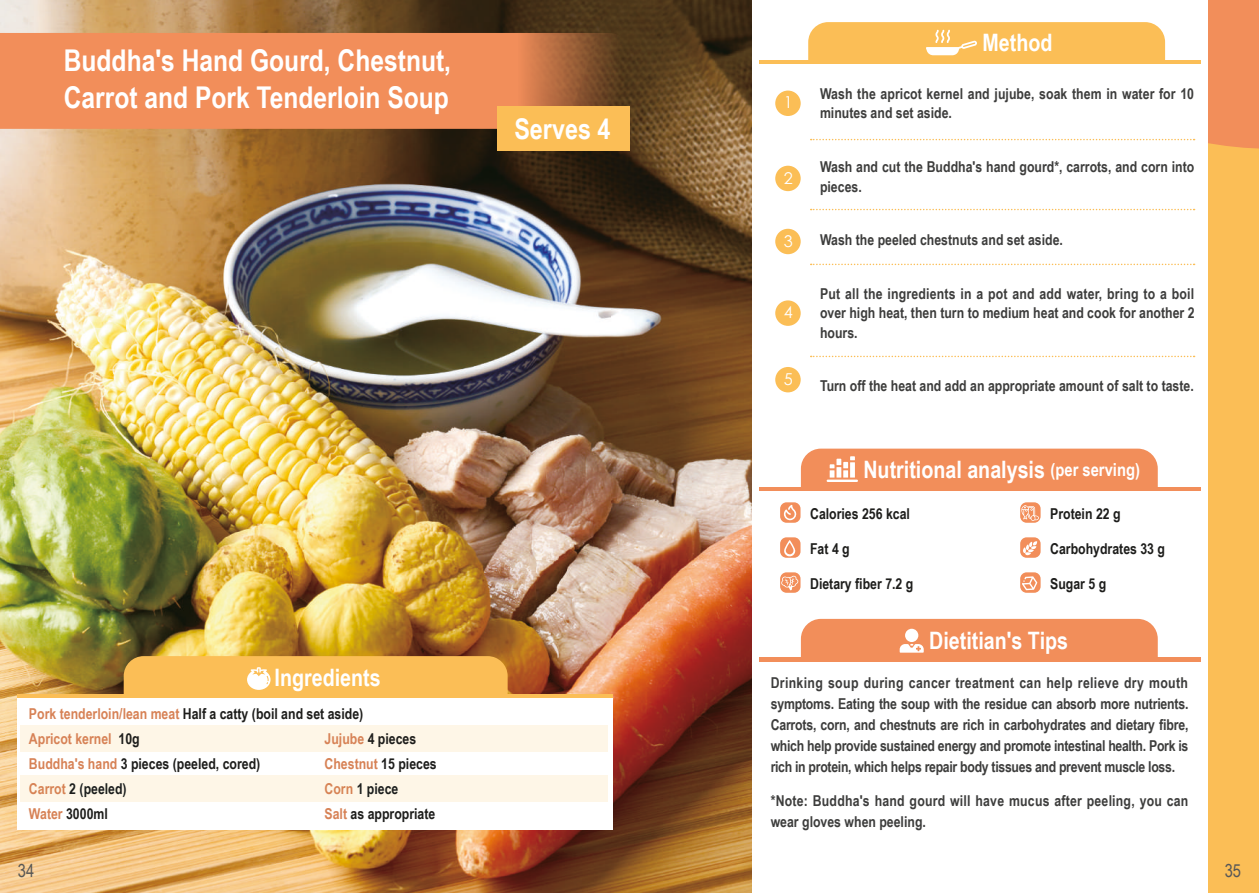
<style>
.page{position:relative;width:1259px;height:893px;background:#fbbe56}
.page>*{position:absolute;margin:0;border:0;box-sizing:border-box;transform-origin:0 0}
.t1{font:700 30px/37.5px "Arial Narrow";color:#fff}
.t2{font:700 28.5px "Arial Narrow";color:#fff}
.t3{font:700 24px "Arial Narrow";color:#fff}
.t4{font:18px "Arial Narrow";color:#575756}
.t5{font:300 16.35px "ST Heiti SC";color:#fff}
.t6{font:700 15px/21px "Arial Narrow";color:#3d3d3c}
.t7{font:700 15px "Arial Narrow";color:#1d1d1b}
.t8{font:700 15px/25px "Arial Narrow";color:#d78256}
.s1{color:#1d1d1b}
.s2{color:#d78256}
.s3{font-size:18px}
</style>
<div class="page">
<img style="left:0;top:0;width:753px;height:893px">
<div style="left:753px;top:0;width:455px;height:893px;background:#fff"></div>
<svg style="left:780px;top:502px;width:20px;height:21px"></svg>
<svg style="left:1020px;top:502px;width:20px;height:21px"></svg>
<svg style="left:780px;top:537px;width:20px;height:21px"></svg>
<svg style="left:1020px;top:537px;width:20px;height:21px"></svg>
<svg style="left:780px;top:572px;width:20px;height:21px"></svg>
<svg style="left:1020px;top:572px;width:20px;height:21px"></svg>
<div style="left:801px;top:449px;width:356px;height:38px;background:#f28e5a"></div>
<hr style="left:759px;top:487px;width:441px;height:3px;background:#f28e5a">
<div style="left:801px;top:619px;width:356px;height:38px;background:#f28e5a"></div>
<div style="left:759px;top:657px;width:441px;height:5px;background:#f28e5a"></div>
<div style="left:774px;top:89px;width:28px;height:28px;background:#fbbe56;border-radius:50%"></div>
<div style="left:773px;top:88px;width:30px;height:30px;border:2px solid #fff;border-radius:50%"></div>
<div style="left:774px;top:165px;width:28px;height:27px;background:#fbbe56;border-radius:50%"></div>
<div style="left:773px;top:163px;width:30px;height:30px;border:2px solid #fff;border-radius:50%"></div>
<div style="left:774px;top:228px;width:28px;height:27px;background:#fbbe56;border-radius:50%"></div>
<div style="left:773px;top:226px;width:30px;height:31px;border:2px solid #fff;border-radius:50%"></div>
<div style="left:774px;top:299px;width:28px;height:28px;background:#fbbe56;border-radius:50%"></div>
<div style="left:773px;top:298px;width:30px;height:30px;border:2px solid #fff;border-radius:50%"></div>
<div style="left:774px;top:366px;width:28px;height:28px;background:#fbbe56;border-radius:50%"></div>
<div style="left:773px;top:365px;width:30px;height:30px;border:2px solid #fff;border-radius:50%"></div>
<svg style="left:810px;top:264px;width:384px;height:1px"></svg>
<svg style="left:810px;top:356px;width:384px;height:1px"></svg>
<svg style="left:810px;top:209px;width:384px;height:1px"></svg>
<svg style="left:808px;top:0;width:451px;height:149px"></svg>
<hr style="left:759px;top:60px;width:441px;height:4px;background:#fbbe56">
<svg style="left:0;top:33px;width:629px;height:96px;fill:#f28e5a"></svg>
<div style="left:497px;top:107px;width:132px;height:44px;background:#fbbe56"></div>
<div style="left:17px;top:698px;width:595px;height:131px;background:#fff"></div>
<div style="left:21px;top:725px;width:586px;height:27px;background:#fef6e7"></div>
<svg style="left:124px;top:656px;width:383px;height:38px"></svg>
<hr style="left:17px;top:694px;width:595px;height:4px;background:#fbbe56">
<div style="left:21px;top:775px;width:586px;height:27px;background:#fef6e7"></div>
<h1 class="t1" style="left:64px;top:40px;width:389px">Buddha's Hand Gourd, Chestnut,<br>Carrot and Pork Tenderloin Soup</h1>
<h2 class="t2" style="left:514px;top:107px;width:98px">Serves 4</h2>
<h3 class="t3" style="left:275px;top:660px;width:108px">Ingredients</h3>
<p class="t8" style="left:29px;top:700px;width:336px">Pork tenderloin/lean meat <span class="s1">Half a catty (boil and set aside)<br></span>Apricot kernel <span class="s1">10g</span></p>
<p class="t7" style="left:324px;top:727px;width:93px"><span class="s2">Jujube</span> 4 pieces</p>
<p class="t7" style="left:29px;top:752px;width:233px"><span class="s2">Buddha's hand</span> 3 pieces (peeled, cored)</p>
<p class="t8" style="left:324px;top:750px;width:114px">Chestnut <span class="s1">15 pieces</span></p>
<p class="t7" style="left:29px;top:777px;width:99px"><span class="s2">Carrot</span> 2 (peeled)</p>
<p class="t7" style="left:324px;top:777px;width:75px"><span class="s2">Corn</span> 1 piece</p>
<p class="t7" style="left:29px;top:802px;width:80px"><span class="s2">Water</span> 3000ml</p>
<p class="t7" style="left:324px;top:802px;width:112px"><span class="s2">Salt</span> as appropriate</p>
<p class="t5" style="left:784px;top:89px;width:11px">1</p>
<p class="t5" style="left:784px;top:164px;width:11px">2</p>
<p class="t5" style="left:784px;top:228px;width:11px">3</p>
<p class="t5" style="left:784px;top:299px;width:11px">4</p>
<p class="t5" style="left:784px;top:366px;width:11px">5</p>
<h3 class="t3" style="left:982px;top:24px;width:71px">Method</h3>
<p class="t6" style="left:820px;top:83px;width:375px;line-height:19.5px">Wash the apricot kernel and jujube, soak them in water for 10 minutes and set aside.</p>
<p class="t6" style="left:820px;top:156px;width:376px;line-height:19.5px">Wash and cut the Buddha's hand gourd*, carrots, and corn into pieces.</p>
<p class="t6" style="left:820px;top:228px;width:244px">Wash the peeled chestnuts and set aside.</p>
<p class="t6" style="left:820px;top:283px;width:376px;line-height:19.5px;text-align:justify">Put all the ingredients in a pot and add water, bring to a boil over high heat, then turn to medium heat and cook for another 2 hours.</p>
<p class="t6" style="left:820px;top:375px;width:375px">Turn off the heat and add an appropriate amount of salt to taste.</p>
<h3 class="t3" style="left:863px;top:451px;width:278px">Nutritional analysis <span class="s3">(per serving)</span></h3>
<p class="t7" style="left:810px;top:502px;width:101px">Calories 256 kcal</p>
<p class="t7" style="left:1050px;top:502px;width:72px">Protein 22 g</p>
<p class="t7" style="left:810px;top:537px;width:41px">Fat 4 g</p>
<p class="t7" style="left:1050px;top:537px;width:116px">Carbohydrates 33 g</p>
<p class="t7" style="left:810px;top:572px;width:105px">Dietary fiber 7.2 g</p>
<p class="t7" style="left:1050px;top:572px;width:58px">Sugar 5 g</p>
<h3 class="t3" style="left:929px;top:623px;width:140px">Dietitian's Tips</h3>
<p class="t6" style="left:770px;top:672px;width:419px;text-align:justify">Drinking soup during cancer treatment can help relieve dry mouth symptoms. Eating the soup with the residue can absorb more nutrients.<br>Carrots, corn, and chestnuts are rich in carbohydrates and dietary fibre, which help provide sustained energy and promote intestinal health. Pork is rich in protein, which helps repair body tissues and prevent muscle loss.</p>
<p class="t6" style="left:770px;top:789px;width:419px">*Note: Buddha's hand gourd will have mucus after peeling, you can wear gloves when peeling.</p>
<p class="t4" style="left:18px;top:857px;width:18px">34</p>
<p class="t4" style="left:1224px;top:857px;width:18px">35</p>
</div>
